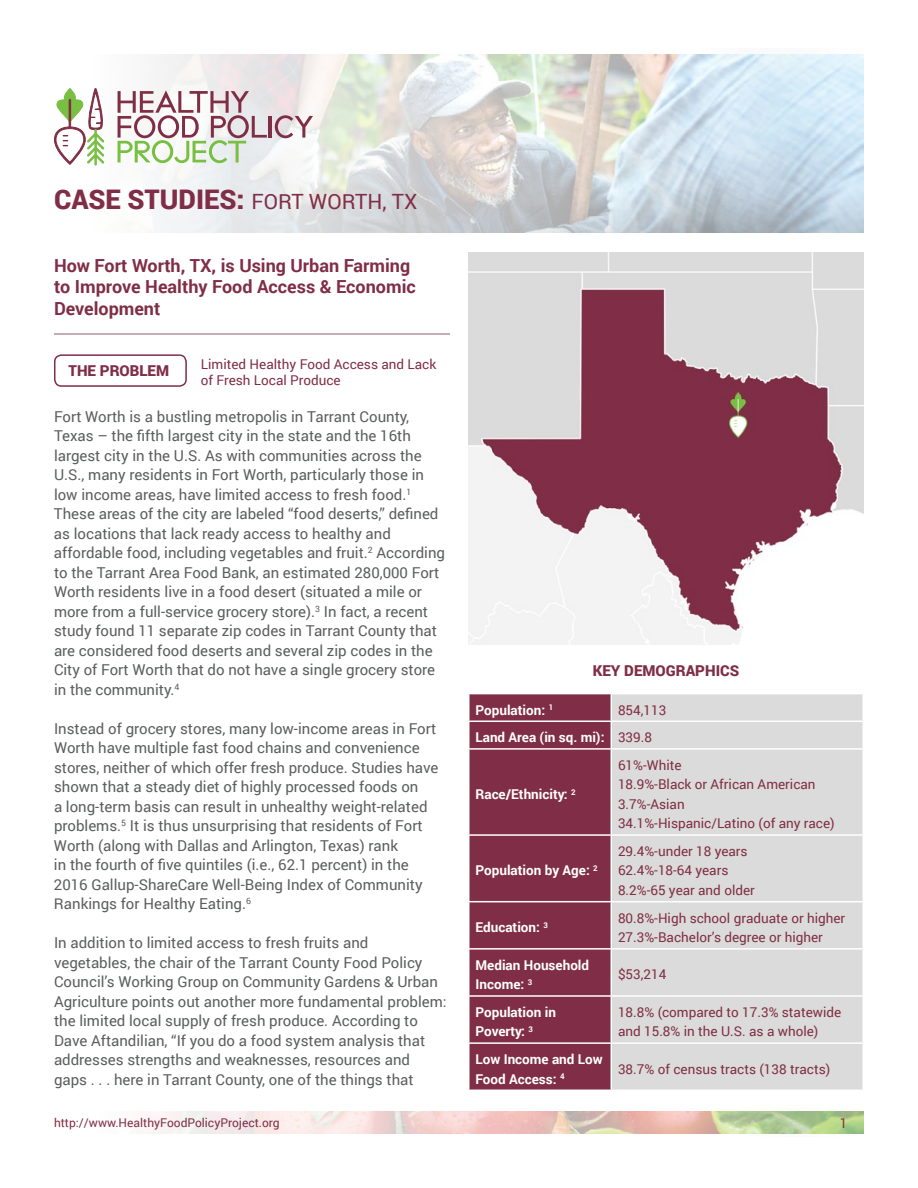
<style>
.page{position:relative;width:918px;height:1188px;background:#fff}
.page>*{position:absolute;margin:0;border:0;box-sizing:border-box;transform-origin:0 0}
.t1{font:900 27px "Roboto";color:#802e47}
.t2{font:700 18px/21.6px "Roboto";color:#802e47}
.t3{font:15px/19.5px "Roboto";color:#5c5e5e}
.t4{font:900 15px "Roboto";color:#802e47}
.t5{font:13.5px/19.5px "Roboto";color:#802e45}
.t6{font:700 13.5px/19.5px "Roboto";color:#fff}
.t7{font:13.5px/16.2px "Roboto";color:#802e47}
.t8{font:12px "Roboto";color:#802e45}
.s1{font-weight:400;font-size:21px}
.s2{font-weight:400;color:#802e45}
</style>
<div class="page">
<svg style="left:154px;top:1111px;width:710px;height:23px;background:#e2d2c2"></svg>
<img style="left:468px;top:253px;width:396px;height:392px">
<hr style="left:54px;top:334px;width:396px;height:1px;background:#c8acb4">
<svg style="left:117px;top:54px;width:747px;height:179px;background:#d9dfe1"></svg>
<div style="left:54px;top:354px;width:133px;height:33px;border:2px solid #802e47;border-radius:7px"></div>
<svg style="left:54px;top:88px;width:51px;height:78px"></svg>
<svg style="left:118px;top:90px;width:149px;height:73px"></svg>
<hr style="left:269px;top:116px;width:3px;height:22px;background:#802e45">
<svg style="left:275px;top:115px;width:38px;height:23px"></svg>
<div style="left:470px;top:694px;width:141px;height:396px;background:#802e47"></div>
<div style="left:612px;top:694px;width:250px;height:396px;background:#dbdbdb"></div>
<hr style="left:468px;top:721px;width:143px;height:1px;background:#fff">
<hr style="left:611px;top:721px;width:253px;height:1px;background:#fff">
<hr style="left:468px;top:748px;width:143px;height:2px;background:#fff">
<hr style="left:611px;top:748px;width:253px;height:2px;background:#fff">
<hr style="left:468px;top:834px;width:143px;height:2px;background:#fff">
<hr style="left:611px;top:834px;width:253px;height:2px;background:#fff">
<hr style="left:468px;top:901px;width:143px;height:1px;background:#fff">
<hr style="left:611px;top:901px;width:253px;height:1px;background:#fff">
<hr style="left:468px;top:948px;width:143px;height:2px;background:#fff">
<hr style="left:611px;top:948px;width:253px;height:2px;background:#fff">
<hr style="left:468px;top:995px;width:143px;height:2px;background:#fff">
<hr style="left:611px;top:995px;width:253px;height:2px;background:#fff">
<hr style="left:468px;top:1042px;width:143px;height:2px;background:#fff">
<hr style="left:611px;top:1042px;width:253px;height:2px;background:#fff">
<h1 class="t1" style="left:54px;top:180px;width:365px">CASE STUDIES: <span class="s1">FORT WORTH, TX</span></h1>
<p class="t2" style="left:54px;top:254px;width:363px">How Fort Worth, TX, is Using Urban Farming to Improve Healthy Food Access &amp; Economic<br>Development</p>
<p class="t4" style="left:69px;top:360px;width:102px">THE PROBLEM</p>
<p class="t7" style="left:201px;top:355px;width:237px">Limited Healthy Food Access and Lack of Fresh Local Produce</p>
<p class="t3" style="left:54px;top:406px;width:393px">Fort Worth is a bustling metropolis in Tarrant County, Texas – the fifth largest city in the state and the 16th largest city in the U.S. As with communities across the U.S., many residents in Fort Worth, particularly those in low income areas, have limited access to fresh food.<sup>1<br></sup>These areas of the city are labeled “food deserts,” defined as locations that lack ready access to healthy and affordable food, including vegetables and fruit.<sup>2</sup> According to the Tarrant Area Food Bank, an estimated 280,000 Fort Worth residents live in a food desert (situated a mile or more from a full-service grocery store).<sup>3</sup> In fact, a recent study found 11 separate zip codes in Tarrant County that are considered food deserts and several zip codes in the City of Fort Worth that do not have a single grocery store in the community.<sup>4</sup></p>
<p class="t3" style="left:54px;top:718px;width:386px">Instead of grocery stores, many low-income areas in Fort Worth have multiple fast food chains and convenience stores, neither of which offer fresh produce. Studies have shown that a steady diet of highly processed foods on<br>a long-term basis can result in unhealthy weight-related problems.<sup>5</sup> It is thus unsurprising that residents of Fort Worth (along with Dallas and Arlington, Texas) rank<br>in the fourth of five quintiles (i.e., 62.1 percent) in the 2016 Gallup-ShareCare Well-Being Index of Community Rankings for Healthy Eating.<sup>6</sup></p>
<p class="t3" style="left:54px;top:933px;width:394px">In addition to limited access to fresh fruits and vegetables, the chair of the Tarrant County Food Policy Council’s Working Group on Community Gardens &amp; Urban Agriculture points out another more fundamental problem: the limited local supply of fresh produce. According to Dave Aftandilian, “If you do a food system analysis that addresses strengths and weaknesses, resources and gaps . . . here in Tarrant County, one of the things that</p>
<p class="t4" style="left:593px;top:660px;width:148px">KEY DEMOGRAPHICS</p>
<p class="t6" style="left:476px;top:699px;width:79px">Population: <sup>1</sup></p>
<p class="t6" style="left:475px;top:695px;width:192px;line-height:27.6px;text-indent:143px"><span class="s2">854,113<br></span>Land Area (in sq. mi): <span class="s2">339.8</span></p>
<p class="t6" style="left:475px;top:784px;width:102px">Race/Ethnicity: <sup>2</sup></p>
<p class="t6" style="left:475px;top:860px;width:124px">Population by Age: <sup>2</sup></p>
<p class="t5" style="left:618px;top:755px;width:218px">61%-White<br>18.9%-Black or African American<br>3.7%-Asian<br>34.1%-Hispanic/Latino (of any race)</p>
<p class="t5" style="left:618px;top:841px;width:138px">29.4%-under 18 years<br>62.4%-18-64 years<br>8.2%-65 year and older</p>
<p class="t6" style="left:475px;top:917px;width:74px">Education: <sup>3</sup></p>
<p class="t5" style="left:618px;top:908px;width:229px">80.8%-High school graduate or higher<br>27.3%-Bachelor’s degree or higher</p>
<p class="t6" style="left:475px;top:955px;width:115px">Median Household<br>Income: <sup>3</sup></p>
<p class="t5" style="left:618px;top:964px;width:50px">$53,214</p>
<p class="t6" style="left:475px;top:1002px;width:82px">Population in<br>Poverty: <sup>3</sup></p>
<p class="t5" style="left:618px;top:1002px;width:225px">18.8% (compared to 17.3% statewide and 15.8% in the U.S. as a whole)</p>
<p class="t6" style="left:475px;top:1049px;width:129px">Low Income and Low<br>Food Access: <sup>4</sup></p>
<p class="t5" style="left:618px;top:1059px;width:214px">38.7% of census tracts (138 tracts)</p>
<p class="t8" style="left:54px;top:1114px;width:227px">http://www.HealthyFoodPolicyProject.org</p>
<p class="t5" style="left:840px;top:1113px;width:9px">1</p>
</div>
